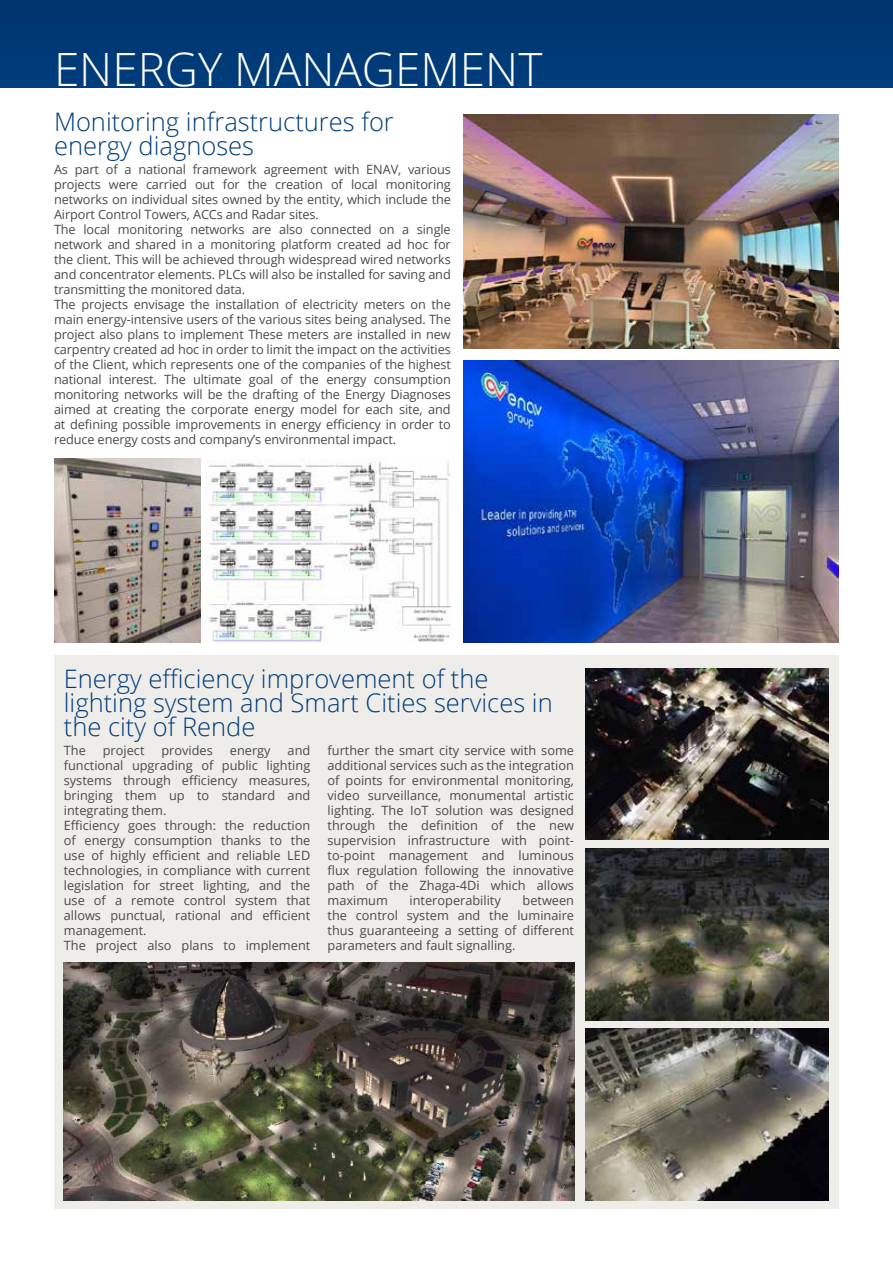
<style>
.page{position:relative;width:893px;height:1263px;background:#fff}
.page>*{position:absolute;margin:0;border:0;box-sizing:border-box;transform-origin:0 0}
.t1{font:300 45.9px "Open Sans";color:#fff}
.t2{font:300 25.5px/24px "Open Sans";color:#003d7c}
.t3{font:12.75px/15px "Open Sans";letter-spacing:-.01em;color:#4a4a49}
</style>
<div class="page">
<div style="left:54px;top:656px;width:785px;height:553px;background:#efede9"></div>
<div style="left:0;top:0;width:893px;height:87px;background:#003974"></div>
<img style="left:206px;top:458px;width:245px;height:184px">
<img style="left:64px;top:962px;width:510px;height:238px">
<img style="left:585px;top:668px;width:243px;height:172px">
<img style="left:585px;top:848px;width:243px;height:172px">
<img style="left:585px;top:1029px;width:243px;height:171px">
<img style="left:463px;top:114px;width:376px;height:234px">
<img style="left:463px;top:360px;width:376px;height:282px">
<img style="left:54px;top:458px;width:147px;height:184px">
<h1 class="t1" style="left:54px;top:38px;width:490px">ENERGY MANAGEMENT</h1>
<h2 class="t2" style="left:54px;top:109px;width:341px">Monitoring infrastructures for energy diagnoses</h2>
<p class="t3" style="left:54px;top:162px;width:398px">As part of a national framework agreement with ENAV, various projects were carried out for the creation of local monitoring networks on individual sites owned by the entity, which include the Airport Control Towers, ACCs and Radar sites.<br>The local monitoring networks are also connected on a single network and shared in a monitoring platform created ad hoc for the client. This will be achieved through widespread wired networks and concentrator elements. PLCs will also be installed for saving and transmitting the monitored data.<br>The projects envisage the installation of electricity meters on the main energy-intensive users of the various sites being analysed. The project also plans to implement These meters are installed in new carpentry created ad hoc in order to limit the impact on the activities of the Client, which represents one of the companies of the highest national interest. The ultimate goal of the energy consumption monitoring networks will be the drafting of the Energy Diagnoses aimed at creating the corporate energy model for each site, and at defining possible improvements in energy efficiency in order to reduce energy costs and company’s environmental impact.</p>
<h2 class="t2" style="left:64px;top:666px;width:490px">Energy efficiency improvement of the lighting system and Smart Cities services in the city of Rende</h2>
<p class="t3" style="left:64px;top:742px;width:24px">The</p>
<p class="t3" style="left:103px;top:742px;width:43px">project</p>
<p class="t3" style="left:161px;top:742px;width:53px">provides</p>
<p class="t3" style="left:230px;top:742px;width:42px">energy</p>
<p class="t3" style="left:64px;top:742px;width:248px;text-indent:224px">and functional upgrading of public lighting systems through efficiency measures, bringing them up to standard and integrating them.<br>Efficiency goes through: the reduction of energy consumption thanks to the use of highly efficient and reliable LED technologies, in compliance with current legislation for street lighting, and the use of a remote control system that allows punctual, rational and efficient management.<br>The project also plans to implement</p>
<p class="t3" style="left:328px;top:742px;width:248px;text-align:justify">further the smart city service with some additional services such as the integration of points for environmental monitoring, video surveillance, monumental artistic lighting. The IoT solution was designed through the definition of the new supervision infrastructure with point&shy;to-point management and luminous flux regulation following the innovative path of the Zhaga-4Di which allows maximum</p>
<p class="t3" style="left:328px;top:892px;width:248px;text-align:justify;text-indent:195px">between the control system and the luminaire thus guaranteeing a setting of different parameters and fault signalling.</p>
<p class="t3" style="left:410px;top:892px;width:93px">interoperability</p>
</div>
